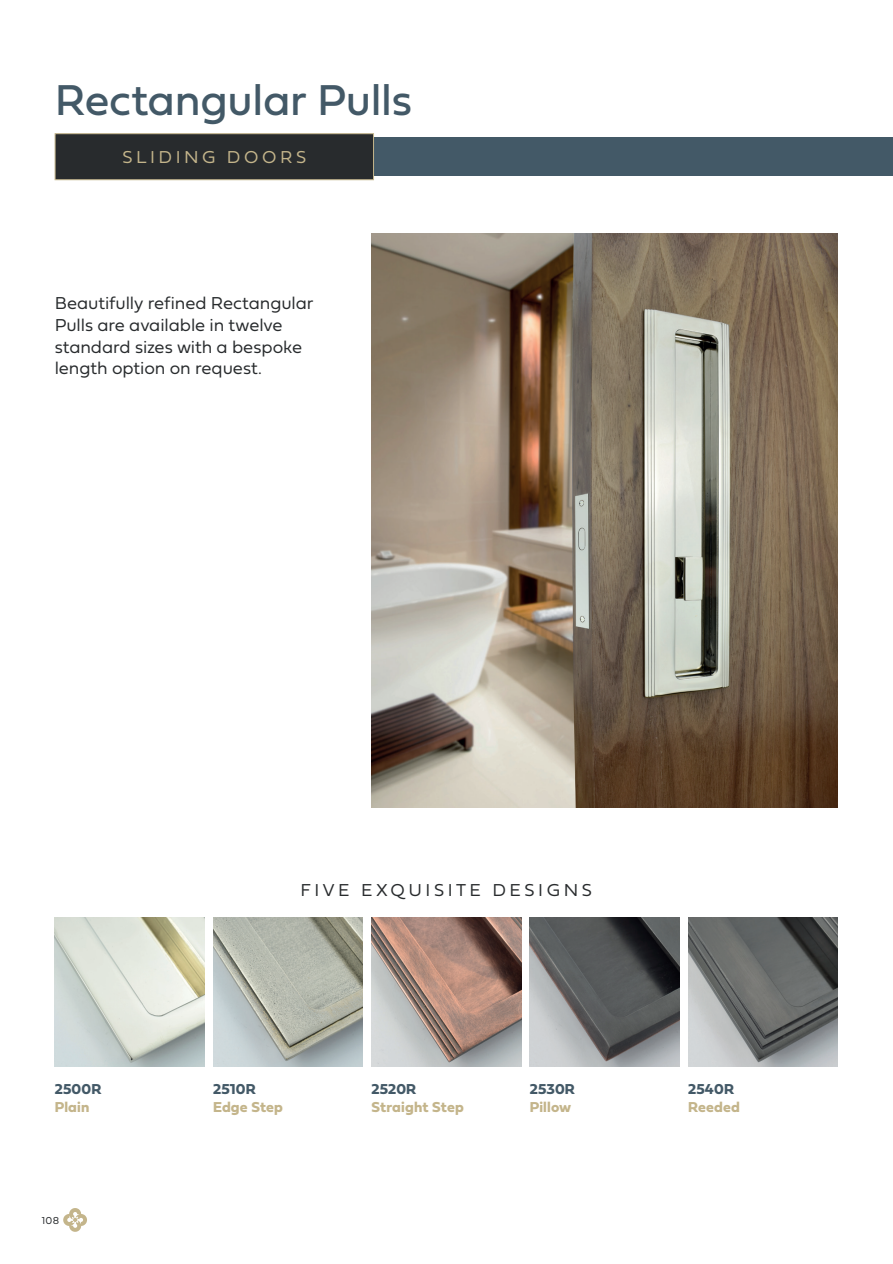
<style>
.page{position:relative;width:893px;height:1264px;background:#fff}
.page>*{position:absolute;margin:0;border:0;box-sizing:border-box;transform-origin:0 0}
.t1{font:45px "Fieldwork Geo Regular";letter-spacing:-.005em;color:#435967}
.t2{font:18px/21.6px "Fieldwork Geo Light";letter-spacing:-.005em;color:#282b2d}
.t3{font:18px "Fieldwork Geo Light";letter-spacing:.195em;color:#282b2d}
.t4{font:18px "Fieldwork Geo Light";letter-spacing:.195em;color:#c4b58b}
.t5{font:15px "Fieldwork Geo Bold";letter-spacing:.01em;color:#c4b58b}
.t6{font:15px "Fieldwork Geo Bold";letter-spacing:.015em;color:#435967}
.t7{font:10.5px "Fieldwork Geo Light";color:#282b2d}
</style>
<div class="page">
<div style="left:371px;top:138px;width:521px;height:38px;background:#435967"></div>
<div style="left:55px;top:133px;width:319px;height:47px;background:#282b2d;border:1px solid #c4b58b"></div>
<img style="left:55px;top:918px;width:149px;height:149px">
<img style="left:213px;top:918px;width:149px;height:149px">
<img style="left:371px;top:918px;width:150px;height:149px">
<img style="left:529px;top:918px;width:150px;height:149px">
<img style="left:688px;top:918px;width:149px;height:149px">
<img style="left:371px;top:233px;width:466px;height:574px">
<svg style="left:63px;top:1208px;width:24px;height:24px"></svg>
<p class="t1" style="left:55px;top:65px;width:359px">Rectangular Pulls</p>
<p class="t4" style="left:122px;top:143px;width:185px">SLIDING DOORS</p>
<p class="t2" style="left:55px;top:292px;width:260px">Beautifully refined Rectangular<br>Pulls are available in twelve standard sizes with a bespoke length option on request.</p>
<p class="t6" style="left:55px;top:1077px;width:49px">2500R</p>
<p class="t5" style="left:55px;top:1095px;width:36px">Plain</p>
<p class="t7" style="left:42px;top:1212px;width:19px">108</p>
<p class="t3" style="left:300px;top:876px;width:293px">FIVE EXQUISITE DESIGNS</p>
<p class="t6" style="left:213px;top:1077px;width:45px">2510R</p>
<p class="t5" style="left:213px;top:1095px;width:71px">Edge Step</p>
<p class="t6" style="left:371px;top:1077px;width:47px">2520R</p>
<p class="t5" style="left:371px;top:1095px;width:94px">Straight Step</p>
<p class="t6" style="left:529px;top:1077px;width:47px">2530R</p>
<p class="t5" style="left:529px;top:1095px;width:43px">Pillow</p>
<p class="t6" style="left:687px;top:1077px;width:48px">2540R</p>
<p class="t5" style="left:687px;top:1095px;width:53px">Reeded</p>
</div>
